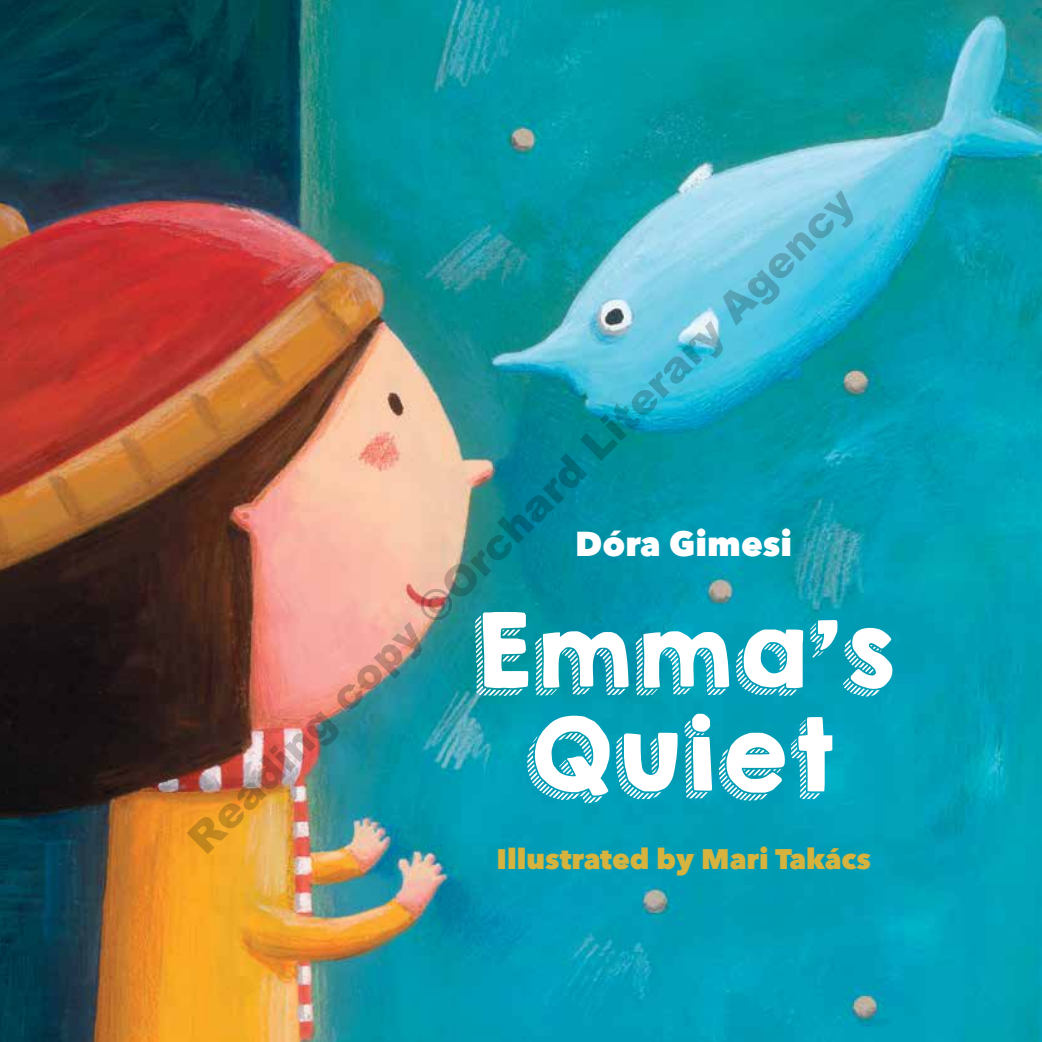
<style>
.page{position:relative;width:1042px;height:1042px;background:#fff}
.page>*{position:absolute;margin:0;border:0;box-sizing:border-box;transform-origin:0 0}
.t1{font:91.17px/103.6px "KGHAPPY";color:#fff;text-align:center}
.t2{font:900 42px "Arial";color:rgb(0 0 0/.2)}
.t3{font:800 34.48px "Avenir Next";color:#fff}
.t4{font:800 28.35px "Avenir Next";color:#d5b33e}
</style>
<div class="page">
<img style="left:0;top:0;width:1042px;height:1042px">
<p class="t2" style="left:173px;top:824px;width:922px;rotate:-45deg">Reading copy ©Orchard Literary Agency</p>
<p class="t3" style="left:575px;top:522px;width:218px">Dóra Gimesi</p>
<h1 class="t1" style="left:472px;top:601px;width:425px">Emma’s<br>Quiet</h1>
<p class="t4" style="left:497px;top:841px;width:376px">Illustrated by Mari Takács</p>
</div>
